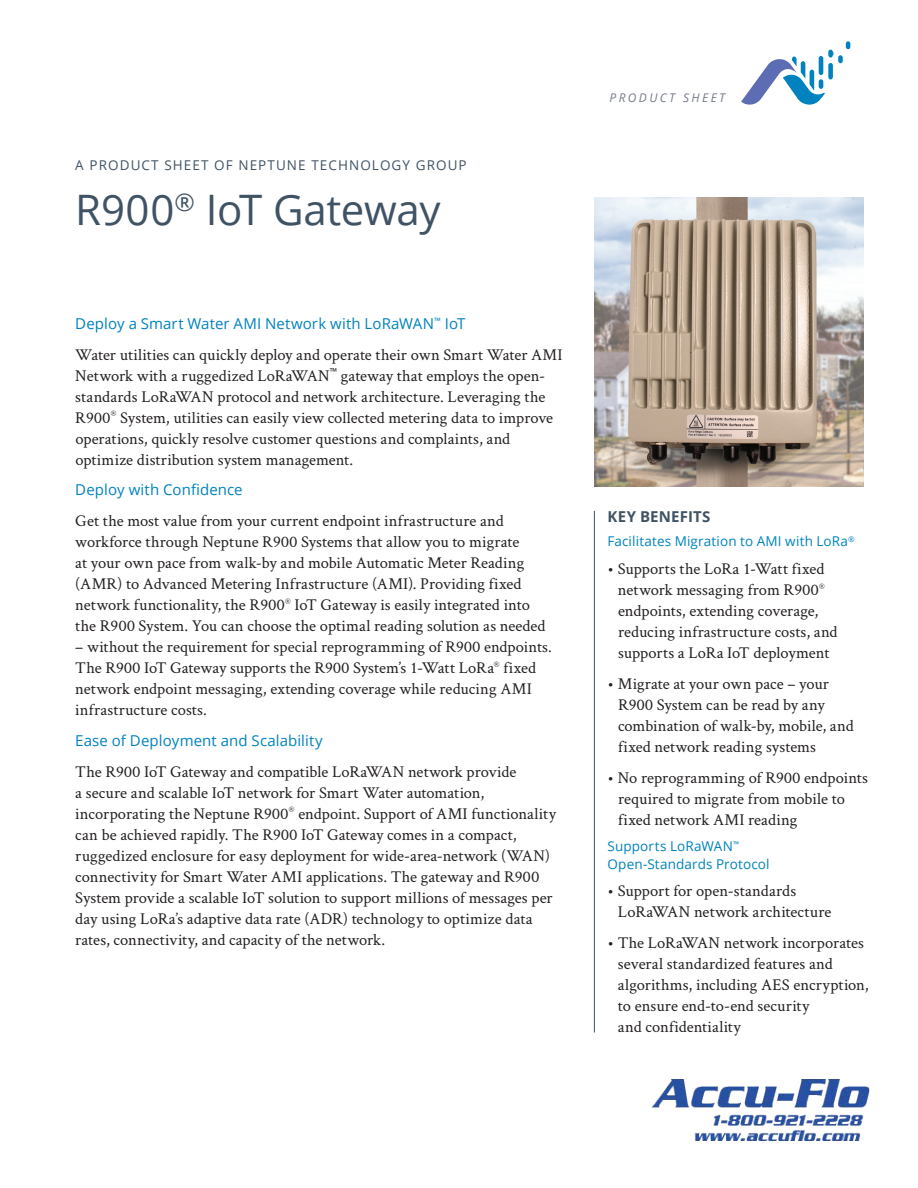
<style>
.page{position:relative;width:918px;height:1188px;background:#fff}
.page>*{position:absolute;margin:0;border:0;box-sizing:border-box;transform-origin:0 0}
.t1{font:42px "Open Sans";letter-spacing:-.005em;color:#405364}
.t2{font:16.5px/21px "Crimson Text";color:#231f20}
.t3{font:15px "Open Sans";letter-spacing:.005em;color:#0082bf}
.t4{font:700 15px "Open Sans";letter-spacing:.015em;color:#405364}
.t5{font:13.5px/17.2px "Open Sans";letter-spacing:.01em;color:#0082bf}
.t6{font:13.5px "Open Sans";letter-spacing:.08em;color:#405364}
.t7{font:italic 12px "Open Sans";letter-spacing:.2em;color:#767c8a}
</style>
<div class="page">
<img style="left:594px;top:198px;width:270px;height:289px">
<hr style="left:594px;top:511px;width:1px;height:521px;background:#405364">
<svg style="left:846px;top:41px;width:4px;height:8px"></svg>
<div style="left:838px;top:55px;width:5px;height:8px;background:#0082bf;border-radius:2px"></div>
<hr style="left:819px;top:56px;width:4px;height:19px;background:#0082bf;border-radius:2px">
<svg style="left:741px;top:57px;width:84px;height:48px"></svg>
<div style="left:828px;top:63px;width:5px;height:17px;background:#0082bf;border-radius:2px"></div>
<div style="left:828px;top:50px;width:5px;height:8px;background:#0082bf;border-radius:2px"></div>
<img style="left:651px;top:1079px;width:219px;height:62px">
<p class="t6" style="left:75px;top:156px;width:393px">A PRODUCT SHEET OF NEPTUNE TECHNOLOGY GROUP</p>
<h1 class="t1" style="left:75px;top:181px;width:367px">R900<sup>®</sup> IoT Gateway</h1>
<p class="t3" style="left:75px;top:313px;width:392px">Deploy a Smart Water AMI Network with LoRaWAN<sup>™</sup> IoT</p>
<p class="t2" style="left:75px;top:343px;width:489px">Water utilities can quickly deploy and operate their own Smart Water AMI Network with a ruggedized LoRaWAN<sup>™</sup> gateway that employs the open&shy;standards LoRaWAN protocol and network architecture. Leveraging the R900<sup>®</sup> System, utilities can easily view collected metering data to improve operations, quickly resolve customer questions and complaints, and optimize distribution system management.</p>
<p class="t3" style="left:75px;top:480px;width:169px">Deploy with Confidence</p>
<p class="t2" style="left:75px;top:510px;width:472px">Get the most value from your current endpoint infrastructure and workforce through Neptune R900 Systems that allow you to migrate<br>at your own pace from walk-by and mobile Automatic Meter Reading (AMR) to Advanced Metering Infrastructure (AMI). Providing fixed network functionality, the R900<sup>®</sup> IoT Gateway is easily integrated into the R900 System. You can choose the optimal reading solution as needed</p>
<p class="t2" style="left:75px;top:636px;width:478px">– without the requirement for special reprogramming of R900 endpoints.<br>The R900 IoT Gateway supports the R900 System’s 1-Watt LoRa<sup>®</sup> fixed network endpoint messaging, extending coverage while reducing AMI infrastructure costs.</p>
<p class="t3" style="left:75px;top:730px;width:249px">Ease of Deployment and Scalability</p>
<p class="t2" style="left:75px;top:760px;width:482px">The R900 IoT Gateway and compatible LoRaWAN network provide<br>a secure and scalable IoT network for Smart Water automation, incorporating the Neptune R900<sup>®</sup> endpoint. Support of AMI functionality can be achieved rapidly. The R900 IoT Gateway comes in a compact, ruggedized enclosure for easy deployment for wide-area-network (WAN) connectivity for Smart Water AMI applications. The gateway and R900<br>System provide a scalable IoT solution to support millions of messages per day using LoRa’s adaptive data rate (ADR) technology to optimize data rates, connectivity, and capacity of the network.</p>
<p class="t7" style="left:610px;top:89px;width:117px">PRODUCT SHEET</p>
<p class="t4" style="left:608px;top:506px;width:105px">KEY BENEFITS</p>
<p class="t5" style="left:608px;top:532px;width:249px">Facilitates Migration to AMI with LoRa<sup>®</sup></p>
<p class="t2" style="left:618px;top:558px;width:221px;text-indent:-10px">• Supports the LoRa 1-Watt fixed network messaging from R900<sup>® </sup>endpoints, extending coverage, reducing infrastructure costs, and supports a LoRa IoT deployment</p>
<p class="t2" style="left:618px;top:672px;width:237px;text-indent:-10px">• Migrate at your own pace – your<br>R900 System can be read by any combination of walk-by, mobile, and fixed network reading systems</p>
<p class="t2" style="left:618px;top:766px;width:252px;text-indent:-10px">• No reprogramming of R900 endpoints required to migrate from mobile to fixed network AMI reading</p>
<p class="t5" style="left:608px;top:838px;width:164px">Supports LoRaWAN<sup>™<br></sup>Open-Standards Protocol</p>
<p class="t2" style="left:618px;top:880px;width:215px;text-indent:-10px">• Support for open-standards<br>LoRaWAN network architecture</p>
<p class="t2" style="left:618px;top:932px;width:252px;text-indent:-10px">• The LoRaWAN network incorporates several standardized features and algorithms, including AES encryption, to ensure end-to-end security<br>and confidentiality</p>
</div>
